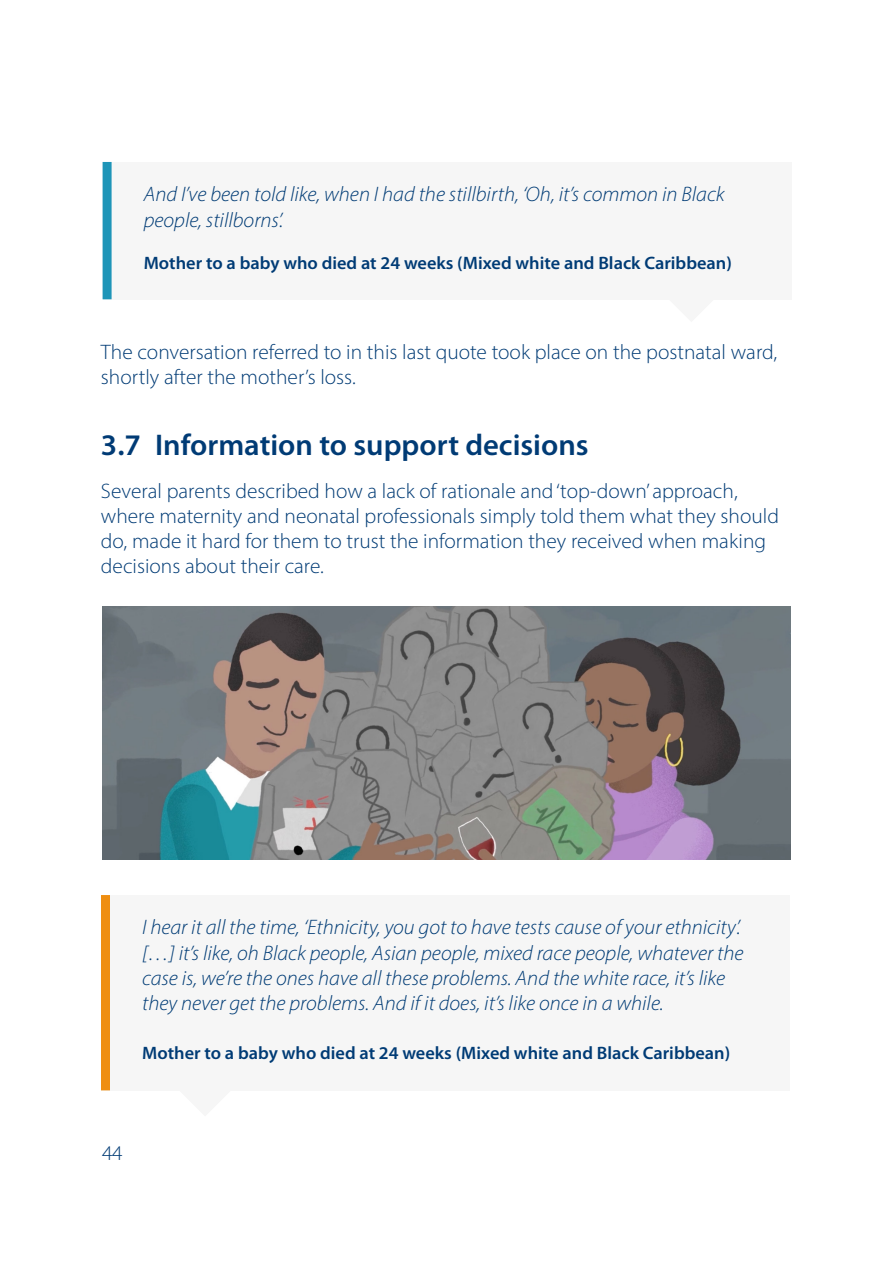
<style>
.page{position:relative;width:893px;height:1263px;background:#fff}
.page>*{position:absolute;margin:0;border:0;box-sizing:border-box;transform-origin:0 0}
.t1{font:600 30px "Myriad Pro";color:#003b75}
.t2{font:italic 300 21px/25.2px "Myriad Pro";color:#003b75}
.t3{font:300 21px/25.2px "Myriad Pro";color:#003b75}
.t4{font:600 18px "Myriad Pro";color:#003b75}
</style>
<div class="page">
<img style="left:103px;top:606px;width:688px;height:254px">
<div style="left:103px;top:162px;width:688px;height:137px;background:#f6f6f6"></div>
<div style="left:103px;top:162px;width:9px;height:137px;background:#1e95b8"></div>
<div style="left:101px;top:895px;width:689px;height:195px;background:#f6f6f6"></div>
<div style="left:101px;top:895px;width:9px;height:195px;background:#ef8e11"></div>
<p class="t2" style="left:144px;top:182px;width:582px">And I’ve been told like, when I had the stillbirth, ‘Oh, it’s common in Black people, stillborns’.</p>
<p class="t4" style="left:144px;top:251px;width:590px">Mother to a baby who died at 24 weeks (Mixed white and Black Caribbean)</p>
<p class="t3" style="left:101px;top:339px;width:678px">The conversation referred to in this last quote took place on the postnatal ward, shortly after the mother’s loss.</p>
<h1 class="t1" style="left:101px;top:426px;width:489px">3.7 Information to support decisions</h1>
<p class="t3" style="left:101px;top:478px;width:679px">Several parents described how a lack of rationale and ‘top-down’ approach, where maternity and neonatal professionals simply told them what they should do, made it hard for them to trust the information they received when making decisions about their care.</p>
<p class="t2" style="left:142px;top:915px;width:603px">I hear it all the time, ‘Ethnicity, you got to have tests cause of your ethnicity’. […] it’s like, oh Black people, Asian people, mixed race people, whatever the case is, we’re the ones have all these problems. And the white race, it’s like they never get the problems. And if it does, it’s like once in a while.</p>
<p class="t4" style="left:142px;top:1041px;width:590px">Mother to a baby who died at 24 weeks (Mixed white and Black Caribbean)</p>
<p class="t3" style="left:102px;top:1140px;width:22px">44</p>
</div>
